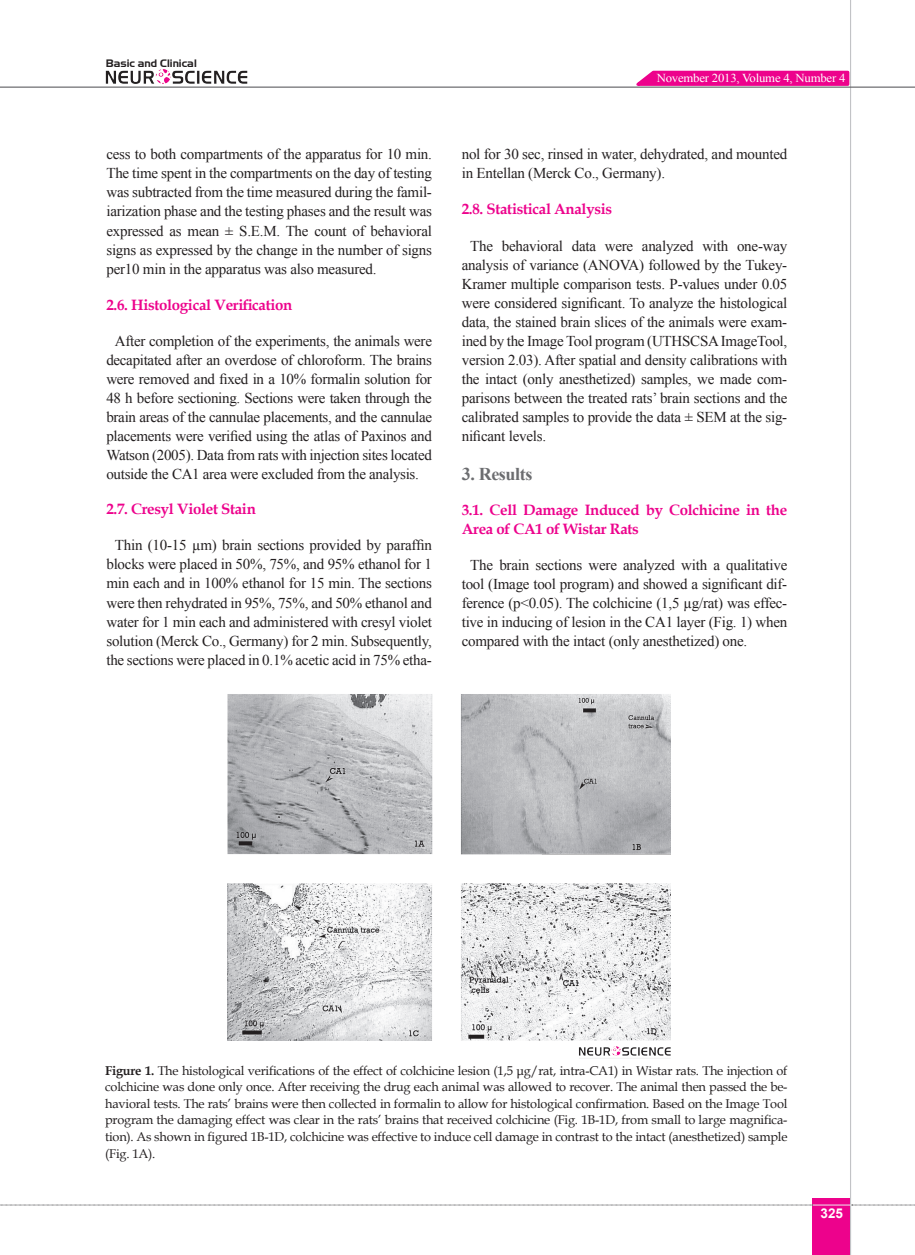
<style>
.page{position:relative;width:915px;height:1255px;background:#fff}
.page>*{position:absolute;margin:0;border:0;box-sizing:border-box;transform-origin:0 0}
.Titr-2{font:700 18px "Times New Roman";letter-spacing:-.02em;color:#6c6d70}
.matn-en{font:15px/19px "Times New Roman";letter-spacing:-.015em;color:#231f20;text-align:justify}
.Titr-2-2{font:700 15px/19px "Book Antiqua";letter-spacing:-.02em;color:#ed028c}
.t1{font:700 13.5px "Arial";color:#fff}
.zirnevis{font:12.75px/16.5px "Book Antiqua";letter-spacing:-.015em;color:#231f20;text-align:justify}
.t2{font:12.15px "Times New Roman";letter-spacing:-.015em;color:#fff;scale:1.05 1}
.t3{font:10.5px "Aero Regular SWFTE";color:#231f20}
.s1{font-weight:700}
</style>
<div class="page">
<div style="left:812px;top:1198px;width:38px;height:56px;background:#ed028c"></div>
<hr style="left:849px;top:0;width:1px;height:1254px;background:#c2c3c6">
<hr style="left:0;top:87px;width:914px;height:1px;background:#5f5f62">
<hr style="left:812px;top:1204px;width:38px;height:1px;background:#ececee">
<svg style="left:0;top:1204px;width:812px;height:1px"></svg>
<svg style="left:851px;top:1204px;width:64px;height:1px"></svg>
<img style="left:105px;top:69px;width:143px;height:15px">
<svg style="left:629px;top:69px;width:221px;height:18px;background:#ec34a0"></svg>
<img style="left:227px;top:694px;width:443px;height:346px">
<img style="left:579px;top:1046px;width:91px;height:13px">
<p class="t3" style="left:106px;top:57px;width:92px">Basic and Clinical</p>
<p class="matn-en" style="left:106px;top:144px;width:327px">cess to both compartments of the apparatus for 10 min.<br>The time spent in the compartments on the day of testing was subtracted from the time measured during the famil&shy;iarization phase and the testing phases and the result was expressed as mean ± S.E.M. The count of behavioral signs as expressed by the change in the number of signs per10 min in the apparatus was also measured.</p>
<p class="Titr-2-2" style="left:106px;top:295px;width:187px">2.6. Histological Verification</p>
<p class="matn-en" style="left:106px;top:331px;width:327px;text-indent:9px">After completion of the experiments, the animals were decapitated after an overdose of chloroform. The brains were removed and fixed in a 10% formalin solution for 48 h before sectioning. Sections were taken through the brain areas of the cannulae placements, and the cannulae placements were verified using the atlas of Paxinos and Watson (2005). Data from rats with injection sites located outside the CA1 area were excluded from the analysis.</p>
<p class="Titr-2-2" style="left:106px;top:499px;width:151px">2.7. Cresyl Violet Stain</p>
<p class="matn-en" style="left:106px;top:535px;width:327px;text-align:center">Thin (10-15 µm) brain sections provided by paraffin blocks were placed in 50%, 75%, and 95% ethanol for 1 min each and in 100% ethanol for 15 min. The sections were then rehydrated in 95%, 75%, and 50% ethanol and water for 1 min each and administered with cresyl violet solution (Merck Co., Germany) for 2 min. Subsequently, the sections were placed in 0.1% acetic acid in 75% etha-</p>
<p class="t2" style="left:656px;top:70px;width:181px">November 2013, Volume 4, Number 4</p>
<p class="matn-en" style="left:461px;top:144px;width:327px">nol for 30 sec, rinsed in water, dehydrated, and mounted in Entellan (Merck Co., Germany).</p>
<p class="Titr-2-2" style="left:461px;top:200px;width:152px">2.8. Statistical Analysis</p>
<p class="matn-en" style="left:461px;top:236px;width:327px;text-indent:9px">The behavioral data were analyzed with one-way analysis of variance (ANOVA) followed by the Tukey-Kramer multiple comparison tests. P-values under 0.05 were considered significant. To analyze the histological data, the stained brain slices of the animals were exam&shy;ined by the Image Tool program (UTHSCSA ImageTool, version 2.03). After spatial and density calibrations with the intact (only anesthetized) samples, we made com&shy;parisons between the treated rats’ brain sections and the calibrated samples to provide the data ± SEM at the sig&shy;nificant levels.</p>
<p class="Titr-2" style="left:461px;top:461px;width:72px">3. Results</p>
<p class="Titr-2-2" style="left:461px;top:500px;width:327px">3.1. Cell Damage Induced by Colchicine in the<br>Area of CA1 of Wistar Rats</p>
<p class="matn-en" style="left:461px;top:555px;width:327px;text-indent:9px">The brain sections were analyzed with a qualitative tool (Image tool program) and showed a significant dif&shy;ference (p&lt;0.05). The colchicine (1,5 µg/rat) was effec&shy;tive in inducing of lesion in the CA1 layer (Fig. 1) when compared with the intact (only anesthetized) one.</p>
<p class="zirnevis" style="left:105px;top:1062px;width:683px"><span class="s1">Figure 1.</span> The histological verifications of the effect of colchicine lesion (1,5 μg/rat, intra-CA1) in Wistar rats. The injection of colchicine was done only once. After receiving the drug each animal was allowed to recover. The animal then passed the be&shy;havioral tests. The rats’ brains were then collected in formalin to allow for histological confirmation. Based on the Image Tool program the damaging effect was clear in the rats’ brains that received colchicine (Fig. 1B-1D, from small to large magnifica&shy;tion). As shown in figured 1B-1D, colchicine was effective to induce cell damage in contrast to the intact (anesthetized) sample (Fig. 1A).</p>
<p class="t1" style="left:820px;top:1204px;width:24px">325</p>
</div>
